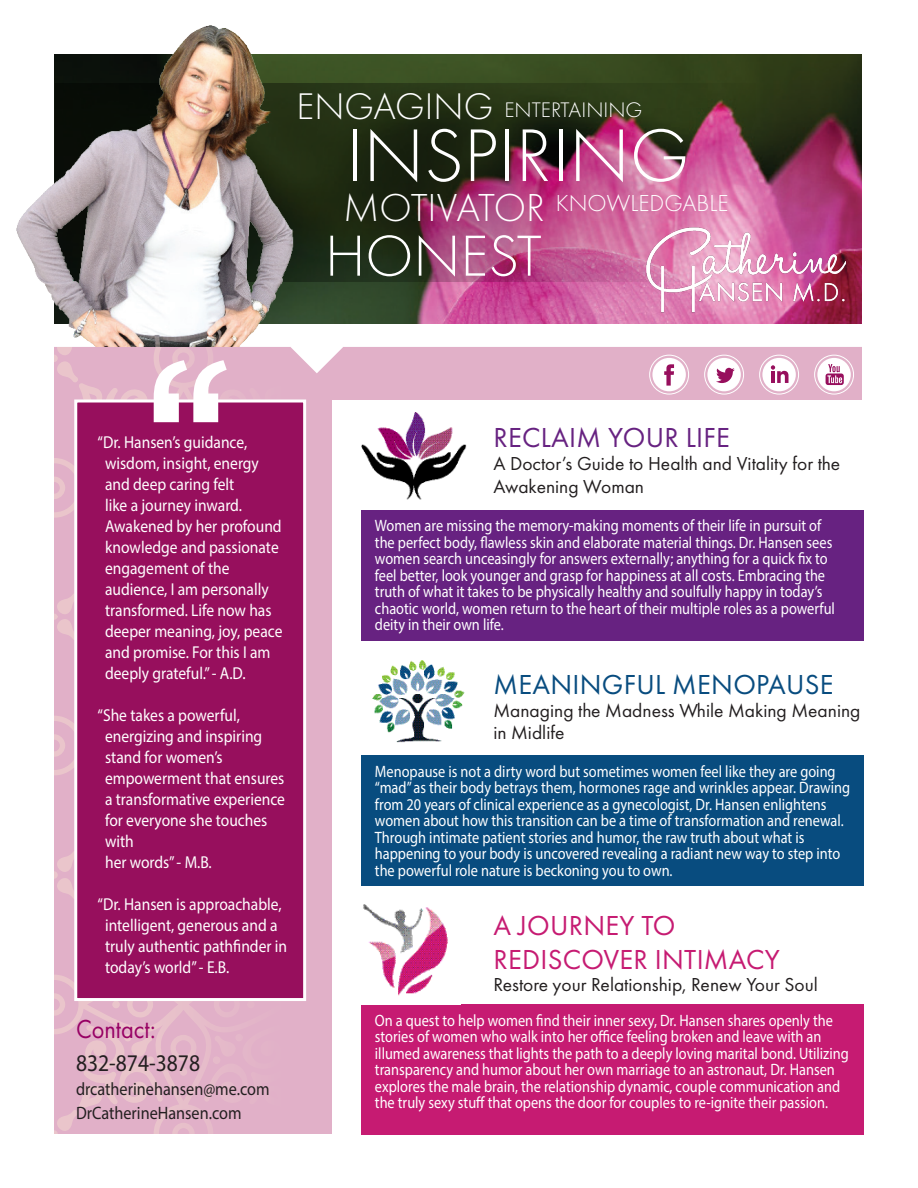
<style>
.page{position:relative;width:918px;height:1188px;background:#fff}
.page>*{position:absolute;margin:0;border:0;box-sizing:border-box;transform-origin:0 0}
.t1{font:300 77.4px "Futura PT";color:#fff}
.t2{font:300 60px "Futura PT";color:#fff}
.t3{font:300 40.5px "Futura PT";letter-spacing:-.01em;color:#fff}
.t4{font:300 38.4px "Futura PT";color:#fff}
.t5{font:28.5px/34.2px "Futura PT";letter-spacing:.01em;color:#c61b72}
.t6{font:28.5px "Futura PT";letter-spacing:.01em;color:#084c7f}
.t7{font:28.5px "Futura PT";letter-spacing:.01em;color:#672281}
.t8{font:27px "Futura PT";color:#970164;scale:.9 1}
.t9{font:24px "Myriad Pro";color:#231f20;scale:.9 1}
.t10{font:300 24px "Futura PT";color:#fff}
.t11{font:300 21.9px "Futura PT";color:#fff}
.t12{font:19.5px/22.5px "Futura PT";color:#231f20}
.t13{font:18px "Myriad Pro";color:#231f20;scale:.9 1}
.t14{font:17.25px/21px "Myriad Pro";color:#fff;scale:.9 1}
.t15{font:16.5px/16.5px "Myriad Pro";color:#fff;scale:.87 1}
</style>
<div class="page">
<div style="left:55px;top:100px;width:807px;height:1034px;background:#e1b0c8"></div>
<svg style="left:306px;top:477px;width:1px;height:22px"></svg>
<svg style="left:54px;top:477px;width:11px;height:22px"></svg>
<svg style="left:54px;top:725px;width:253px;height:395px"></svg>
<svg style="left:306px;top:734px;width:1px;height:23px"></svg>
<svg style="left:54px;top:734px;width:11px;height:23px"></svg>
<svg style="left:306px;top:508px;width:1px;height:217px"></svg>
<svg style="left:54px;top:508px;width:20px;height:217px"></svg>
<svg style="left:214px;top:1001px;width:27px;height:18px"></svg>
<svg style="left:169px;top:1035px;width:28px;height:27px"></svg>
<svg style="left:126px;top:1001px;width:27px;height:17px"></svg>
<svg style="left:302px;top:993px;width:5px;height:23px"></svg>
<svg style="left:172px;top:1123px;width:22px;height:11px"></svg>
<svg style="left:54px;top:993px;width:11px;height:23px"></svg>
<svg style="left:306px;top:766px;width:1px;height:218px"></svg>
<svg style="left:54px;top:766px;width:20px;height:218px"></svg>
<svg style="left:54px;top:1025px;width:109px;height:109px"></svg>
<svg style="left:204px;top:1025px;width:103px;height:109px"></svg>
<svg style="left:180px;top:1068px;width:7px;height:8px"></svg>
<svg style="left:247px;top:1001px;width:8px;height:7px"></svg>
<svg style="left:112px;top:1001px;width:8px;height:7px"></svg>
<div style="left:41px;top:142px;width:840px;height:205px;background:#fff"></div>
<img style="left:331px;top:55px;width:531px;height:269px">
<svg style="left:331px;top:84px;width:425px;height:198px"></svg>
<img style="left:16px;top:25px;width:315px;height:322px">
<div style="left:74px;top:400px;width:232px;height:601px;background:#970f5d;border:3px solid #fff"></div>
<svg style="left:54px;top:249px;width:289px;height:219px"></svg>
<img style="left:646px;top:222px;width:199px;height:96px">
<div style="left:332px;top:400px;width:549px;height:742px;background:#fff"></div>
<img style="left:361px;top:413px;width:106px;height:87px">
<div style="left:362px;top:510px;width:502px;height:130px;background:#672281"></div>
<div style="left:362px;top:755px;width:502px;height:131px;background:#084c7f"></div>
<img style="left:372px;top:660px;width:93px;height:83px">
<div style="left:362px;top:1005px;width:502px;height:130px;background:#c61b72"></div>
<img style="left:363px;top:905px;width:85px;height:91px">
<div style="left:704px;top:355px;width:40px;height:39px;border:1px solid #fff;border-radius:50%"></div>
<div style="left:707px;top:358px;width:34px;height:33px;background:#fff;border-radius:50%"></div>
<svg style="left:716px;top:368px;width:19px;height:15px"></svg>
<div style="left:649px;top:355px;width:40px;height:39px;border:1px solid #fff;border-radius:50%"></div>
<div style="left:652px;top:358px;width:34px;height:33px;background:#fff;border-radius:50%"></div>
<svg style="left:664px;top:364px;width:10px;height:22px"></svg>
<div style="left:759px;top:355px;width:40px;height:39px;border:1px solid #fff;border-radius:50%"></div>
<div style="left:762px;top:358px;width:34px;height:33px;background:#fff;border-radius:50%"></div>
<svg style="left:771px;top:365px;width:18px;height:18px"></svg>
<div style="left:814px;top:355px;width:40px;height:39px;border:1px solid #fff;border-radius:50%"></div>
<div style="left:817px;top:358px;width:34px;height:33px;background:#fff;border-radius:50%"></div>
<svg style="left:826px;top:364px;width:18px;height:21px"></svg>
<p class="t4" style="left:297px;top:84px;width:198px">ENGAGING</p>
<p class="t11" style="left:504px;top:97px;width:139px">ENTERTAINING</p>
<p class="t1" style="left:346px;top:111px;width:345px">INSPIRING</p>
<p class="t3" style="left:343px;top:185px;width:203px">MOTIVATOR</p>
<p class="t2" style="left:325px;top:222px;width:218px">HONEST</p>
<p class="t10" style="left:556px;top:189px;width:174px">KNOWLEDGABLE</p>
<p class="t14" style="left:105px;top:432px;width:199px;text-indent:-8px">“Dr. Hansen’s guidance, wisdom, insight, energy and deep caring felt<br>like a journey inward.<br>Awakened by her profound knowledge and passionate engagement of the audience, I am personally transformed. Life now has deeper meaning, joy, peace and promise. For this I am deeply grateful.” - A.D.</p>
<p class="t14" style="left:105px;top:705px;width:202px;text-indent:-8px">“She takes a powerful, energizing and inspiring stand for women’s empowerment that ensures a transformative experience for everyone she touches with<br>her words” - M.B.</p>
<p class="t14" style="left:105px;top:894px;width:204px;text-indent:-8px">“Dr. Hansen is approachable, intelligent, generous and a truly authentic pathfinder in today’s world” - E.B.</p>
<p class="t8" style="left:76px;top:1013px;width:90px">Contact:</p>
<p class="t9" style="left:76px;top:1048px;width:139px">832-874-3878</p>
<p class="t13" style="left:76px;top:1078px;width:217px">drcatherinehansen@me.com</p>
<p class="t13" style="left:76px;top:1102px;width:186px">DrCatherineHansen.com</p>
<p class="t7" style="left:494px;top:421px;width:238px">RECLAIM YOUR LIFE</p>
<p class="t12" style="left:493px;top:452px;width:348px">A Doctor’s Guide to Health and Vitality for the</p>
<p class="t12" style="left:493px;top:476px;width:152px">Awakening Woman</p>
<p class="t15" style="left:375px;top:517px;width:530px">Women are missing the memory-making moments of their life in pursuit of the perfect body, flawless skin and elaborate material things. Dr. Hansen sees women search unceasingly for answers externally; anything for a quick fix to feel better, look younger and grasp for happiness at all costs. Embracing the truth of what it takes to be physically healthy and soulfully happy in today’s chaotic world, women return to the heart of their multiple roles as a powerful deity in their own life.</p>
<p class="t6" style="left:494px;top:668px;width:342px">MEANINGFUL MENOPAUSE</p>
<p class="t12" style="left:493px;top:699px;width:369px">Managing the Madness While Making Meaning in Midlife</p>
<p class="t15" style="left:375px;top:763px;width:548px">Menopause is not a dirty word but sometimes women feel like they are going “mad” as their body betrays them, hormones rage and wrinkles appear. Drawing from 20 years of clinical experience as a gynecologist, Dr. Hansen enlightens women about how this transition can be a time of transformation and renewal.<br>Through intimate patient stories and humor, the raw truth about what is happening to your body is uncovered revealing a radiant new way to step into the powerful role nature is beckoning you to own.</p>
<p class="t5" style="left:494px;top:908px;width:288px">A JOURNEY TO<br>REDISCOVER INTIMACY</p>
<p class="t12" style="left:493px;top:973px;width:326px">Restore your Relationship, Renew Your Soul</p>
<p class="t15" style="left:375px;top:1012px;width:546px">On a quest to help women find their inner sexy, Dr. Hansen shares openly the stories of women who walk into her office feeling broken and leave with an illumed awareness that lights the path to a deeply loving marital bond. Utilizing transparency and humor about her own marriage to an astronaut, Dr. Hansen explores the male brain, the relationship dynamic, couple communication and the truly sexy stuff that opens the door for couples to re-ignite their passion.</p>
</div>
